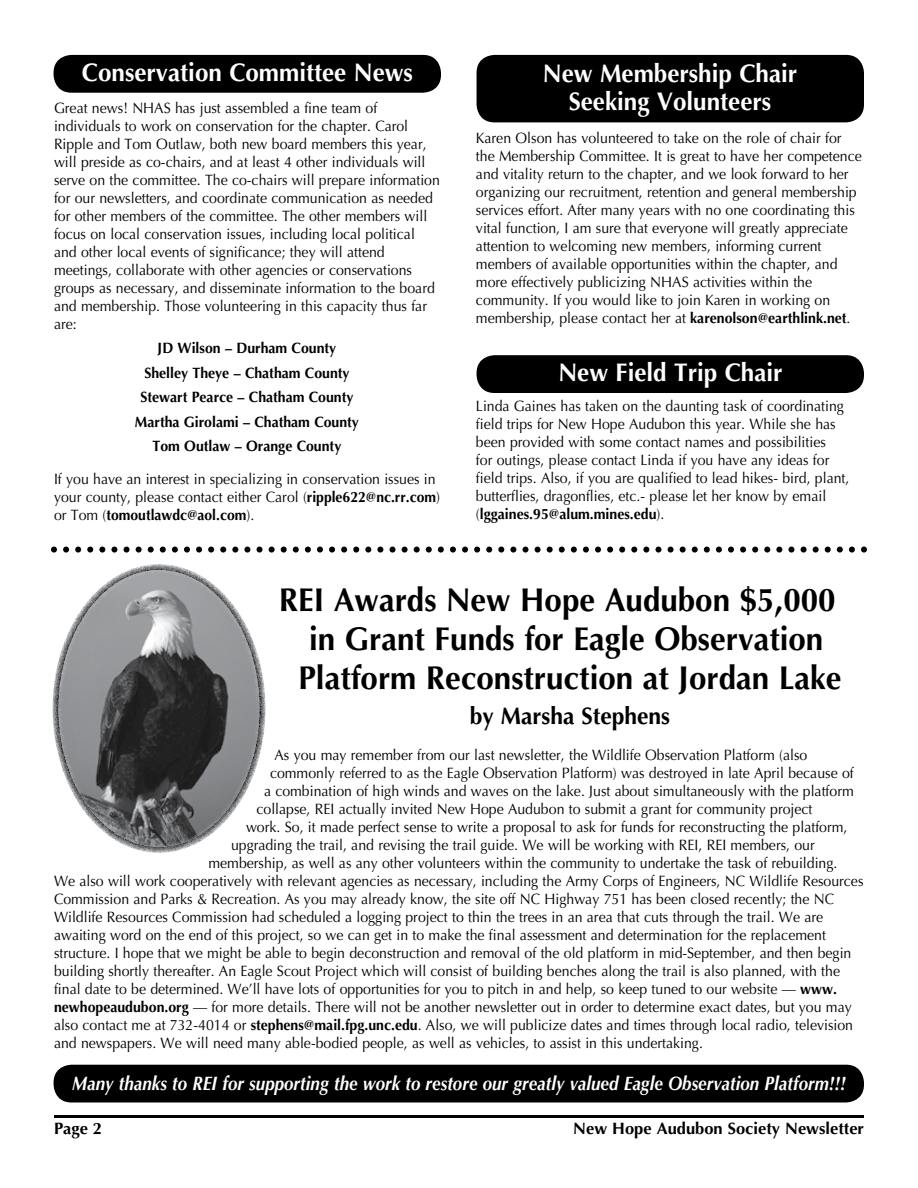
<style>
.page{position:relative;width:918px;height:1188px;background:#fff}
.page>*{position:absolute;margin:0;border:0;box-sizing:border-box;transform-origin:0 0}
.t1{font:700 33px/39px "Optima";color:#000;text-align:center;scale:.95 1}
.t2{font:700 25.5px/28.5px "Optima";color:#fff;text-align:center;scale:.95 1}
.t3{font:700 24px "Optima";color:#000;scale:.95 1}
.t4{font:italic 700 19.5px "Optima";color:#fff;scale:.87 1}
.t5{font:700 16.5px "Optima";color:#000}
.t6{font:15px/18px "Optima";color:#000;scale:.94 1}
.t7{font:700 15px/24.6px "Optima";color:#000;text-align:center;scale:.94 1}
.s1{font-weight:700}
</style>
<div class="page">
<hr style="left:54px;top:1115px;width:810px;height:3px;background:#000">
<div style="left:54px;top:55px;width:387px;height:38px;background:#000;border-radius:18px"></div>
<div style="left:477px;top:55px;width:387px;height:67px;background:#000;border-radius:18px"></div>
<div style="left:477px;top:355px;width:387px;height:38px;background:#000;border-radius:18px"></div>
<svg style="left:51px;top:547px;width:816px;height:6px"></svg>
<img style="left:53px;top:564px;width:213px;height:289px">
<div style="left:54px;top:1065px;width:810px;height:37px;background:#000;border-radius:18px"></div>
<h2 class="t2" style="left:82px;top:59px;width:350px">Conservation Committee News</h2>
<h2 class="t2" style="left:543px;top:59px;width:269px">New Membership Chair<br>Seeking Volunteers</h2>
<p class="t6" style="left:54px;top:99px;width:412px">Great news! NHAS has just assembled a fine team of individuals to work on conservation for the chapter. Carol Ripple and Tom Outlaw, both new board members this year, will preside as co-chairs, and at least 4 other individuals will serve on the committee. The co-chairs will prepare information for our newsletters, and coordinate communication as needed for other members of the committee. The other members will focus on local conservation issues, including local political and other local events of significance; they will attend meetings, collaborate with other agencies or conservations groups as necessary, and disseminate information to the board and membership. Those volunteering in this capacity thus far are:</p>
<p class="t7" style="left:135px;top:336px;width:240px">JD Wilson – Durham County<br>Shelley theye – Chatham County<br>Stewart Pearce – Chatham County<br>Martha Girolami – Chatham County tom Outlaw – Orange County</p>
<p class="t6" style="left:54px;top:470px;width:412px">If you have an interest in specializing in conservation issues in your county, please contact either Carol (<span class="s1">ripple622@nc.rr.com</span>) or Tom (<span class="s1">tomoutlawdc@aol.com</span>).</p>
<p class="t6" style="left:476px;top:129px;width:412px">Karen Olson has volunteered to take on the role of chair for the Membership Committee. It is great to have her competence and vitality return to the chapter, and we look forward to her organizing our recruitment, retention and general membership services effort. After many years with no one coordinating this vital function, I am sure that everyone will greatly appreciate attention to welcoming new members, informing current members of available opportunities within the chapter, and more effectively publicizing NHAS activities within the community. If you would like to join Karen in working on membership, please contact her at <span class="s1">karenolson@earthlink.net</span>.</p>
<h2 class="t2" style="left:558px;top:359px;width:238px">New Field trip Chair</h2>
<p class="t6" style="left:476px;top:398px;width:399px">Linda Gaines has taken on the daunting task of coordinating field trips for New Hope Audubon this year. While she has been provided with some contact names and possibilities<br>for outings, please contact Linda if you have any ideas for field trips. Also, if you are qualified to lead hikes- bird, plant, butterflies, dragonflies, etc.- please let her know by email (<span class="s1">lggaines.95@alum.mines.edu</span>).</p>
<h1 class="t1" style="left:279px;top:581px;width:594px">rei Awards New Hope Audubon $5,000 in Grant Funds for eagle Observation<br>Platform reconstruction at Jordan Lake</h1>
<h3 class="t3" style="left:470px;top:702px;width:212px">by Marsha Stephens</h3>
<p class="t6" style="left:274px;top:746px;width:568px">As you may remember from our last newsletter, the Wildlife Observation Platform (also</p>
<p class="t6" style="left:270px;top:764px;width:623px">commonly referred to as the Eagle Observation Platform) was destroyed in late April because of</p>
<p class="t6" style="left:264px;top:782px;width:629px">a combination of high winds and waves on the lake. Just about simultaneously with the platform</p>
<p class="t6" style="left:256px;top:800px;width:593px">collapse, REI actually invited New Hope Audubon to submit a grant for community project</p>
<p class="t6" style="left:246px;top:818px;width:641px">work. So, it made perfect sense to write a proposal to ask for funds for reconstructing the platform,</p>
<p class="t6" style="left:231px;top:836px;width:623px">upgrading the trail, and revising the trail guide. We will be working with REI, REI members, our</p>
<p class="t6" style="left:208px;top:854px;width:671px">membership, as well as any other volunteers within the community to undertake the task of rebuilding.</p>
<p class="t6" style="left:54px;top:872px;width:863px">We also will work cooperatively with relevant agencies as necessary, including the Army Corps of Engineers, NC Wildlife Resources</p>
<p class="t6" style="left:54px;top:890px;width:831px">Commission and Parks &amp; Recreation. As you may already know, the site off NC Highway 751 has been closed recently; the NC</p>
<p class="t6" style="left:54px;top:908px;width:820px">Wildlife Resources Commission had scheduled a logging project to thin the trees in an area that cuts through the trail. We are</p>
<p class="t6" style="left:54px;top:926px;width:823px">awaiting word on the end of this project, so we can get in to make the final assessment and determination for the replacement</p>
<p class="t6" style="left:54px;top:944px;width:850px">structure. I hope that we might be able to begin deconstruction and removal of the old platform in mid-September, and then begin</p>
<p class="t6" style="left:54px;top:962px;width:838px">building shortly thereafter. An Eagle Scout Project which will consist of building benches along the trail is also planned, with the</p>
<p class="t6" style="left:54px;top:980px;width:834px">final date to be determined. We’ll have lots of opportunities for you to pitch in and help, so keep tuned to our website — <span class="s1">www.</span></p>
<p class="t6" style="left:54px;top:998px;width:850px"><span class="s1">newhopeaudubon.org</span> — for more details. There will not be another newsletter out in order to determine exact dates, but you may</p>
<p class="t6" style="left:54px;top:1016px;width:852px">also contact me at 732-4014 or <span class="s1">stephens@mail.fpg.unc.edu</span>. Also, we will publicize dates and times through local radio, television</p>
<p class="t6" style="left:54px;top:1034px;width:692px">and newspapers. We will need many able-bodied people, as well as vehicles, to assist in this undertaking.</p>
<h3 class="t4" style="left:72px;top:1072px;width:891px">Many thanks to REI for supporting the work to restore our greatly valued Eagle Observation Platform!!!</h3>
<p class="t5" style="left:54px;top:1119px;width:50px">Page 2</p>
<p class="t5" style="left:573px;top:1119px;width:292px">New Hope Audubon Society Newsletter</p>
</div>
